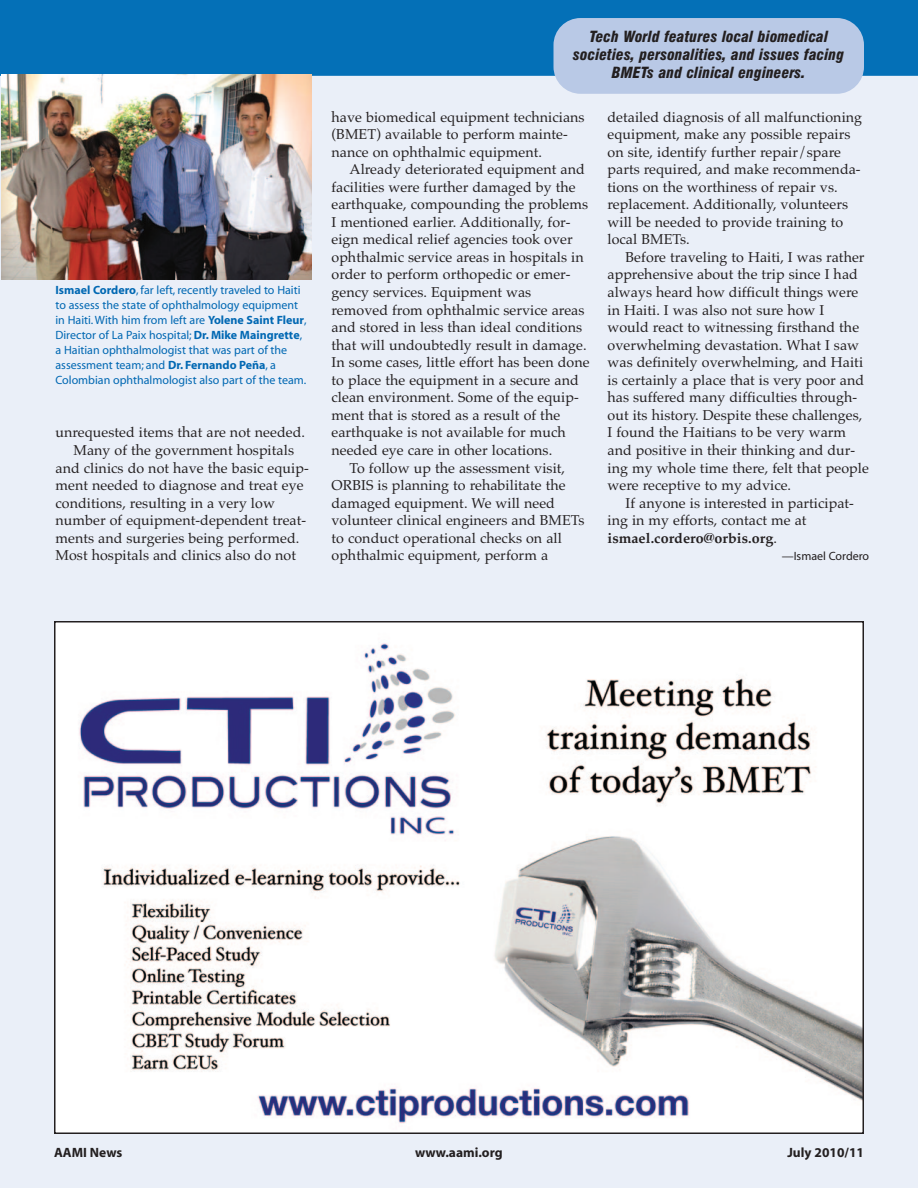
<style>
.page{position:relative;width:918px;height:1188px;background:#eaeff8}
.page>*{position:absolute;margin:0;border:0;box-sizing:border-box;transform-origin:0 0}
.t1{font:italic 900 condensed 15px/18px "Swiss 721 BT";letter-spacing:.005em;color:#231f20;text-align:center}
.t2{font:14.25px/17.5px "Palatino";letter-spacing:.005em;color:#231f20}
.t3{font:13.5px "Myriad MM 700 600";color:#231f20}
.t4{font:12px/15px "Myriad MM 406 600";color:#0168b3}
.t5{font:12px "Myriad MM 406 600";color:#231f20}
.s1{font-family:"Myriad MM 700 600"}
.s2{font-weight:700}
</style>
<div class="page">
<svg style="left:0;top:0;width:918px;height:94px;background:#1b7cbd"></svg>
<img style="left:57px;top:624px;width:804px;height:507px">
<div style="left:554px;top:18px;width:310px;height:76px;background:#b9c9e6;border-radius:27px"></div>
<img style="left:1px;top:74px;width:311px;height:206px">
<p class="t4" style="left:55px;top:283px;width:253px"><span class="s1">Ismael Cordero</span>, far left, recently traveled to Haiti to assess the state of ophthalmology equipment in Haiti. With him from left are <span class="s1">Yolene Saint Fleur</span>, Director of La Paix hospital; <span class="s1">Dr. Mike Maingrette</span>, a Haitian ophthalmologist that was part of the assessment team; and <span class="s1">Dr. Fernando Peña</span>, a Colombian ophthalmologist also part of the team.</p>
<p class="t2" style="left:55px;top:424px;width:251px">unrequested items that are not needed.</p>
<p class="t2" style="left:74px;top:441px;width:222px">Many of the government hospitals</p>
<p class="t2" style="left:55px;top:459px;width:255px">and clinics do not have the basic equip-</p>
<p class="t2" style="left:55px;top:476px;width:250px">ment needed to diagnose and treat eye</p>
<p class="t2" style="left:55px;top:494px;width:221px">conditions, resulting in a very low</p>
<p class="t2" style="left:55px;top:511px;width:252px">number of equipment-dependent treat-</p>
<p class="t2" style="left:55px;top:529px;width:245px">ments and surgeries being performed.</p>
<p class="t2" style="left:55px;top:547px;width:242px">Most hospitals and clinics also do not</p>
<p class="t1" style="left:573px;top:28px;width:272px">Tech World features local biomedical societies, personalities, and issues facing<br>BMETs and clinical engineers.</p>
<p class="t2" style="left:332px;top:108px;width:255px">have biomedical equipment technicians (BMET) available to perform mainte&shy;nance on ophthalmic equipment.</p>
<p class="t2" style="left:350px;top:160px;width:237px">Already deteriorated equipment and</p>
<p class="t2" style="left:332px;top:178px;width:246px">facilities were further damaged by the</p>
<p class="t2" style="left:332px;top:196px;width:258px">earthquake, compounding the problems</p>
<p class="t2" style="left:332px;top:213px;width:241px">I mentioned earlier. Additionally, for-</p>
<p class="t2" style="left:332px;top:231px;width:243px">eign medical relief agencies took over</p>
<p class="t2" style="left:332px;top:248px;width:254px">ophthalmic service areas in hospitals in</p>
<p class="t2" style="left:332px;top:266px;width:241px">order to perform orthopedic or emer-</p>
<p class="t2" style="left:332px;top:283px;width:201px">gency services. Equipment was</p>
<p class="t2" style="left:332px;top:301px;width:255px">removed from ophthalmic service areas</p>
<p class="t2" style="left:332px;top:318px;width:252px">and stored in less than ideal conditions</p>
<p class="t2" style="left:332px;top:336px;width:257px">that will undoubtedly result in damage.</p>
<p class="t2" style="left:332px;top:354px;width:260px">In some cases, little effort has been done</p>
<p class="t2" style="left:332px;top:371px;width:249px">to place the equipment in a secure and</p>
<p class="t2" style="left:332px;top:389px;width:249px">clean environment. Some of the equip-</p>
<p class="t2" style="left:332px;top:406px;width:230px">ment that is stored as a result of the</p>
<p class="t2" style="left:332px;top:424px;width:236px">earthquake is not available for much</p>
<p class="t2" style="left:332px;top:441px;width:222px">needed eye care in other locations.</p>
<p class="t2" style="left:350px;top:459px;width:217px">To follow up the assessment visit,</p>
<p class="t2" style="left:332px;top:476px;width:236px">ORBIS is planning to rehabilitate the</p>
<p class="t2" style="left:332px;top:494px;width:225px">damaged equipment. We will need</p>
<p class="t2" style="left:332px;top:511px;width:254px">volunteer clinical engineers and BMETs</p>
<p class="t2" style="left:332px;top:529px;width:232px">to conduct operational checks on all</p>
<p class="t2" style="left:332px;top:547px;width:218px">ophthalmic equipment, perform a</p>
<p class="t2" style="left:608px;top:108px;width:256px">detailed diagnosis of all malfunctioning equipment, make any possible repairs on site, identify further repair/spare parts required, and make recommenda&shy;tions on the worthiness of repair vs. replacement. Additionally, volunteers will be needed to provide training to local BMETs.</p>
<p class="t2" style="left:608px;top:248px;width:263px;text-indent:18px">Before traveling to Haiti, I was rather apprehensive about the trip since I had always heard how difficult things were in Haiti. I was also not sure how I would react to witnessing firsthand the overwhelming devastation. What I saw was definitely overwhelming, and Haiti is certainly a place that is very poor and has suffered many difficulties through&shy;out its history. Despite these challenges, I found the Haitians to be very warm and positive in their thinking and dur&shy;ing my whole time there, felt that people were receptive to my advice.</p>
<p class="t2" style="left:608px;top:494px;width:248px;text-indent:18px">If anyone is interested in participat&shy;ing in my efforts, contact me at <span class="s2">ismael.cordero@orbis.org</span>.</p>
<p class="t5" style="left:782px;top:550px;width:89px">—Ismael Cordero</p>
<p class="t3" style="left:54px;top:1146px;width:70px">AAMI News</p>
<p class="t3" style="left:415px;top:1146px;width:89px">www.aami.org</p>
<p class="t3" style="left:787px;top:1146px;width:78px">July 2010/11</p>
</div>
